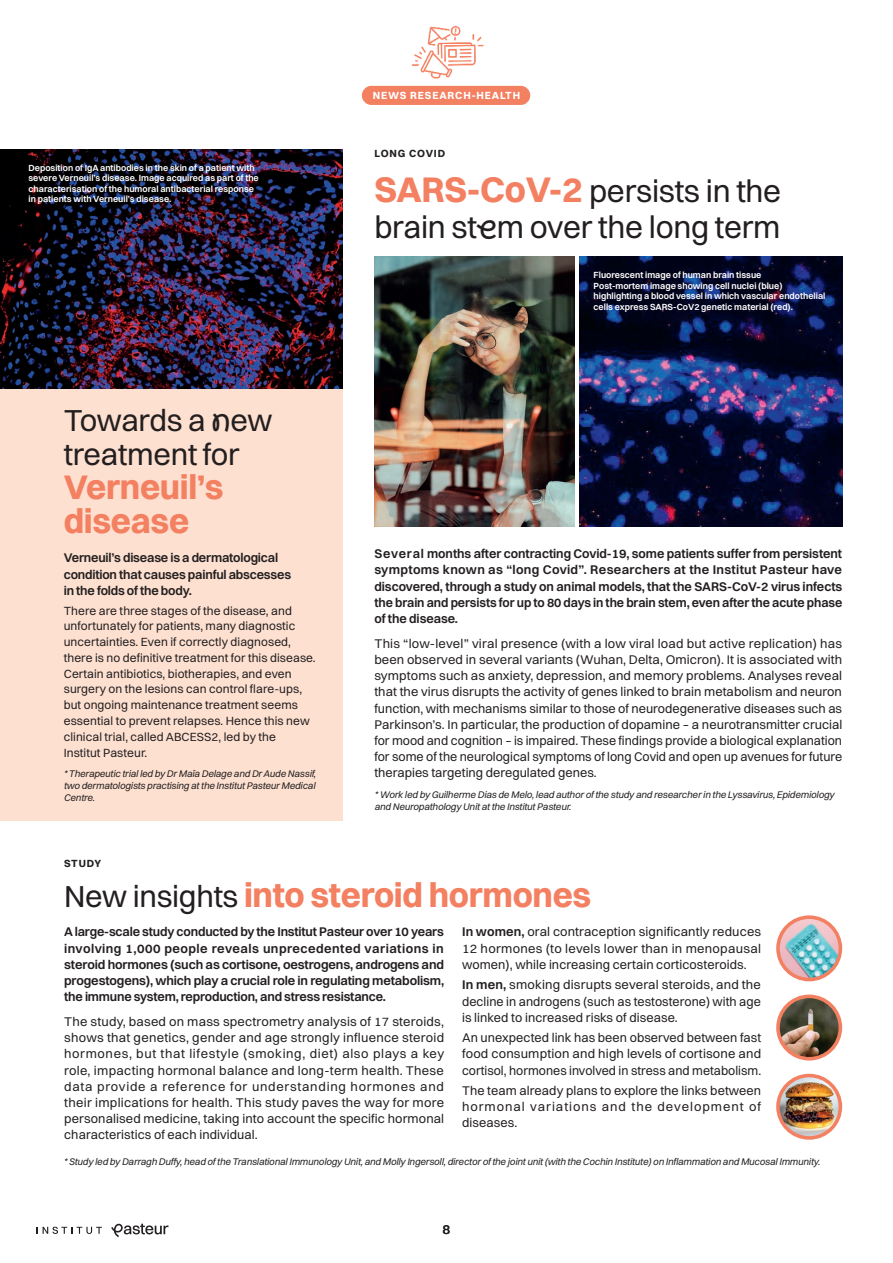
<style>
.page{position:relative;width:893px;height:1263px;background:#fff}
.page>*{position:absolute;margin:0;border:0;box-sizing:border-box;transform-origin:0 0}
.t1{font:700 34.5px/34px "Switzer";letter-spacing:-.01em;color:#f48062}
.t2{font:31.5px/36px "Switzer";letter-spacing:-.01em;color:#231f20}
.t3{font:30.75px/34px "Switzer";letter-spacing:-.01em;color:#231f20}
.t4{font:500 13.5px "Switzer";color:#231f20}
.t5{font:12.75px/16.2px "Switzer";letter-spacing:.005em;color:#231f20;text-align:justify}
.t6{font:600 12.75px/16.2px "Switzer";letter-spacing:-.015em;color:#231f20;text-align:justify}
.t7{font:12px/15.8px "Switzer";letter-spacing:.005em;color:#231f20}
.t8{font:700 10.5px "Switzer";letter-spacing:.08em;color:#fff}
.t9{font:700 10.5px "Switzer";letter-spacing:.08em;color:#231f20}
.t10{font:italic 9.75px/12px "Switzer";letter-spacing:-.01em;color:#231f20}
.t11{font:600 9px/10.5px "Switzer";color:#fff}
.s1{font-family:"Pasteurscript"}
.s2{font-weight:700;font-size:36px;color:#f48062}
.s3{font-weight:400;font-size:30.75px;color:#231f20}
.s4{font-weight:600}
</style>
<div class="page">
<img style="left:394px;top:25px;width:98px;height:61px">
<div style="left:362px;top:86px;width:168px;height:19px;background:#f48062;border-radius:10px"></div>
<img style="left:778px;top:1075px;width:62px;height:63px;border-radius:31px">
<div style="left:776px;top:1074px;width:66px;height:66px;border:4px solid #f48062;border-radius:50%"></div>
<img style="left:778px;top:996px;width:62px;height:63px;border-radius:31px">
<div style="left:776px;top:994px;width:66px;height:66px;border:4px solid #f48062;border-radius:50%"></div>
<img style="left:778px;top:917px;width:62px;height:62px;border-radius:31px">
<div style="left:776px;top:915px;width:66px;height:66px;border:4px solid #f48062;border-radius:50%"></div>
<div style="left:0;top:234px;width:342px;height:587px;background:#fde0d0"></div>
<img style="left:0;top:149px;width:342px;height:239px">
<img style="left:374px;top:256px;width:201px;height:270px">
<img style="left:579px;top:256px;width:264px;height:270px">
<svg style="left:37px;top:1227px;width:65px;height:7px"></svg>
<svg style="left:111px;top:1224px;width:57px;height:13px"></svg>
<p class="t8" style="left:373px;top:89px;width:149px">NEWS RESEARCH-HEALTH</p>
<p class="t11" style="left:29px;top:162px;width:232px">Deposition of IgA antibodies in the skin of a patient with severe Verneuil’s disease. Image acquired as part of the characterisation of the humoral antibacterial response in patients with Verneuil’s disease.</p>
<h3 class="t3" style="left:64px;top:403px;width:210px">Towards a <span class="s1">n</span>ew treatment for</h3>
<h1 class="t1" style="left:64px;top:470px;width:161px">Verneuil’s disease</h1>
<p class="t6" style="left:64px;top:550px;width:229px;text-align:left">Verneuil’s disease is a dermatological condition that causes painful abscesses in the folds of the body.</p>
<p class="t7" style="left:64px;top:602px;width:253px">There are three stages of the disease, and unfortunately for patients, many diagnostic uncertainties. Even if correctly diagnosed, there is no definitive treatment for this disease.<br>Certain antibiotics, biotherapies, and even surgery on the lesions can control flare-ups, but ongoing maintenance treatment seems essential to prevent relapses. Hence this new clinical trial, called ABCESS2, led by the Institut Pasteur.</p>
<p class="t10" style="left:64px;top:768px;width:253px;text-align:justify">* Therapeutic trial led by Dr Maïa Delage and Dr Aude Nassif, two dermatologists practising at the Institut Pasteur Medical Centre.</p>
<p class="t9" style="left:374px;top:147px;width:72px">LONG COVID</p>
<h2 class="t2" style="left:374px;top:172px;width:408px"><span class="s2">SARS-CoV-2</span> persists in the brain st<span class="s1">e</span>m over the long term</h2>
<p class="t11" style="left:594px;top:270px;width:233px">Fluorescent image of human brain tissue<br>Post-mortem image showing cell nuclei (blue) highlighting a blood vessel in which vascular endothelial cells express SARS-CoV2 genetic material (red).</p>
<p class="t6" style="left:374px;top:545px;width:469px">Several months after contracting Covid-19, some patients suffer from persistent symptoms known as “long Covid”. Researchers at the Institut Pasteur have discovered, through a study on animal models, that the SARS-CoV-2 virus infects the brain and persists for up to 80 days in the brain stem, even after the acute phase of the disease.</p>
<p class="t5" style="left:374px;top:635px;width:470px">This “low-level” viral presence (with a low viral load but active replication) has been observed in several variants (Wuhan, Delta, Omicron). It is associated with symptoms such as anxiety, depression, and memory problems. Analyses reveal that the virus disrupts the activity of genes linked to brain metabolism and neuron function, with mechanisms similar to those of neurodegenerative diseases such as Parkinson’s. In particular, the production of dopamine – a neurotransmitter crucial for mood and cognition – is impaired. These findings provide a biological explanation for some of the neurological symptoms of long Covid and open up avenues for future therapies targeting deregulated genes.</p>
<p class="t10" style="left:374px;top:788px;width:461px">* Work led by Guilherme Dias de Melo, lead author of the study and researcher in the Lyssavirus, Epidemiology and Neuropathology Unit at the Institut Pasteur.</p>
<p class="t9" style="left:64px;top:857px;width:39px">STUDY</p>
<h1 class="t1" style="left:64px;top:878px;width:529px"><span class="s3">New insights</span> into steroid hormones</h1>
<p class="t6" style="left:64px;top:924px;width:381px">A large-scale study conducted by the Institut Pasteur over 10 years involving 1,000 people reveals unprecedented variations in steroid hormones (such as cortisone, oestrogens, androgens and progestogens), which play a crucial role in regulating metabolism, the immune system, reproduction, and stress resistance.</p>
<p class="t5" style="left:64px;top:1013px;width:382px">The study, based on mass spectrometry analysis of 17 steroids, shows that genetics, gender and age strongly influence steroid hormones, but that lifestyle (smoking, diet) also plays a key role, impacting hormonal balance and long-term health. These data provide a reference for understanding hormones and their implications for health. This study paves the way for more personalised medicine, taking into account the specific hormonal characteristics of each individual.</p>
<p class="t5" style="left:462px;top:924px;width:301px"><span class="s4">In women,</span> oral contraception significantly reduces 12 hormones (to levels lower than in menopausal women), while increasing certain corticosteroids.</p>
<p class="t5" style="left:462px;top:977px;width:300px"><span class="s4">In men,</span> smoking disrupts several steroids, and the decline in androgens (such as testosterone) with age is linked to increased risks of disease.</p>
<p class="t5" style="left:462px;top:1029px;width:301px">An unexpected link has been observed between fast food consumption and high levels of cortisone and cortisol, hormones involved in stress and metabolism.</p>
<p class="t5" style="left:462px;top:1082px;width:301px">The team already plans to explore the links between hormonal variations and the development of diseases.</p>
<p class="t10" style="left:64px;top:1156px;width:758px">* Study led by Darragh Duffy, head of the Translational Immunology Unit, and Molly Ingersoll, director of the joint unit (with the Cochin Institute) on Inflammation and Mucosal Immunity.</p>
<p class="t4" style="left:443px;top:1221px;width:9px">8</p>
</div>
